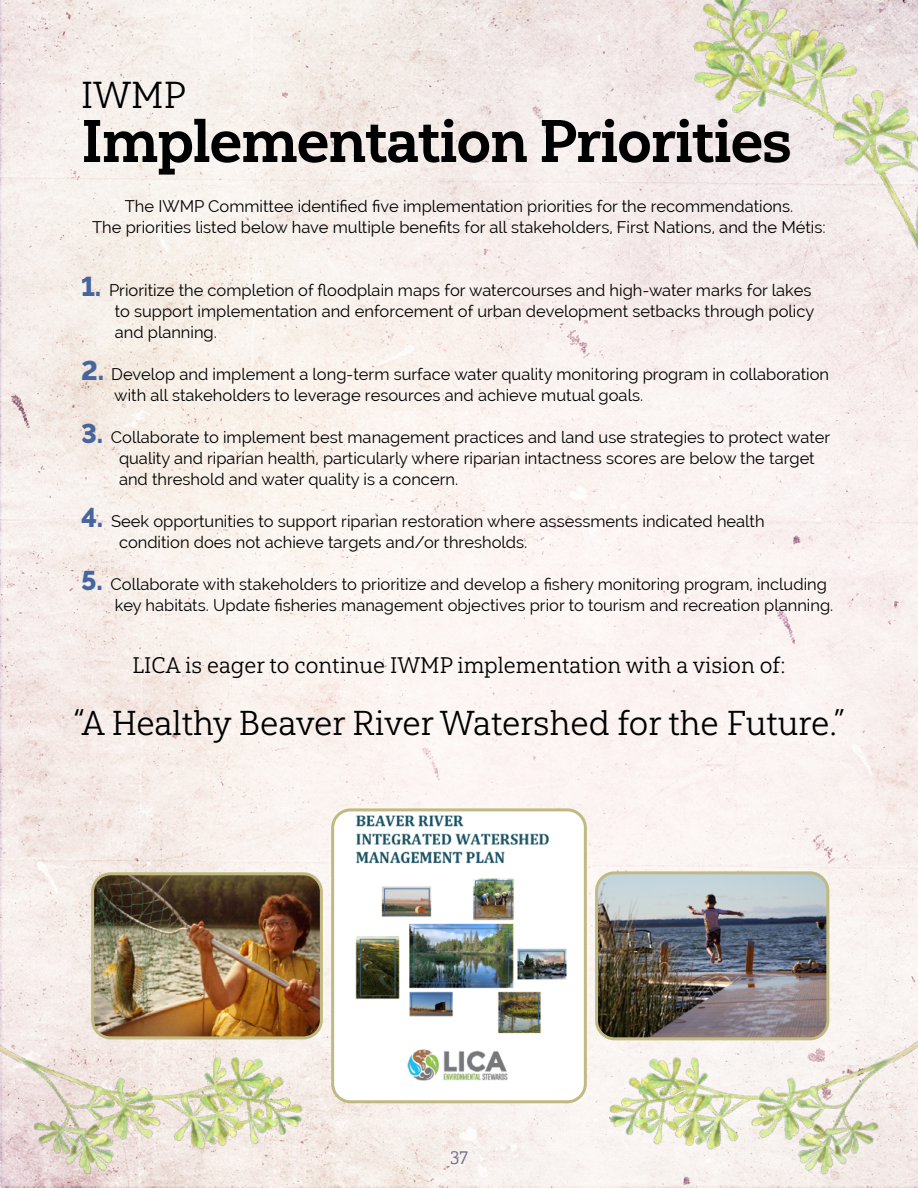
<style>
.page{position:relative;width:918px;height:1188px;background:#fff}
.page>*{position:absolute;margin:0;border:0;box-sizing:border-box;transform-origin:0 0}
.t1{font:60px "Yorkten Slab Nor Bol";letter-spacing:-.03em;color:#000}
.t2{font:37.5px "Yorkten Slab Nor Boo";color:#000}
.t3{font:34.5px "Yorkten Slab Nor Boo";color:#000}
.t4{font:22.5px "Yorkten Slab Nor Boo";color:#000}
.t5{font:18px "Yorkten Slab Nor Boo";color:#68618a}
.t6{font:16.5px/21px "Raleway";color:#000}
.s1{font-weight:800;font-size:27px;color:#47649c}
.s2{font-weight:800;font-size:27px;color:#46659d}
.s3{font-weight:800;font-size:27px;color:#46659e}
</style>
<div class="page">
<img style="left:0;top:0;width:918px;height:1188px">
<img style="left:333px;top:810px;width:252px;height:292px">
<div style="left:331px;top:808px;width:256px;height:295px;border:3px solid #c0ba82;border-radius:18px"></div>
<img style="left:93px;top:874px;width:228px;height:164px">
<div style="left:91px;top:872px;width:232px;height:167px;border:3px solid #c0ba82;border-radius:18px"></div>
<img style="left:597px;top:873px;width:231px;height:80px">
<div style="left:595px;top:871px;width:234px;height:169px;border:3px solid #c0ba82;border-radius:18px"></div>
<img style="left:597px;top:953px;width:321px;height:235px">
<img style="left:637px;top:0;width:281px;height:417px">
<img style="left:0;top:953px;width:313px;height:235px">
<h2 class="t2" style="left:81px;top:73px;width:106px">IWMP</h2>
<h1 class="t1" style="left:81px;top:104px;width:713px">Implementation Priorities</h1>
<p class="t6" style="left:92px;top:196px;width:735px;text-align:center">The IWMP Committee identified five implementation priorities for the recommendations.<br>The priorities listed below have multiple benefits for all stakeholders, First Nations, and the Métis:</p>
<p class="t6" style="left:115px;top:280px;width:701px;text-indent:-34px"><span class="s1">1.</span> Prioritize the completion of floodplain maps for watercourses and high-water marks for lakes to support implementation and enforcement of urban development setbacks through policy and planning.</p>
<p class="t6" style="left:114px;top:364px;width:716px;text-indent:-33px"><span class="s2">2.</span> Develop and implement a long-term surface water quality monitoring program in collaboration with all stakeholders to leverage resources and achieve mutual goals.</p>
<p class="t6" style="left:119px;top:427px;width:713px;text-indent:-38px"><span class="s2">3.</span> Collaborate to implement best management practices and land use strategies to protect water quality and riparian health, particularly where riparian intactness scores are below the target and threshold and water quality is a concern.</p>
<p class="t6" style="left:119px;top:511px;width:647px;text-indent:-38px"><span class="s3">4.</span> Seek opportunities to support riparian restoration where assessments indicated health condition does not achieve targets and/or thresholds.</p>
<p class="t6" style="left:115px;top:574px;width:720px;text-indent:-34px"><span class="s3">5.</span> Collaborate with stakeholders to prioritize and develop a fishery monitoring program, including key habitats. Update fisheries management objectives prior to tourism and recreation planning.</p>
<h3 class="t4" style="left:133px;top:652px;width:654px">LICA is eager to continue IWMP implementation with a vision of:</h3>
<h3 class="t3" style="left:73px;top:703px;width:773px">“A Healthy Beaver River Watershed for the Future.”</h3>
<p class="t5" style="left:450px;top:1148px;width:19px">37</p>
</div>
